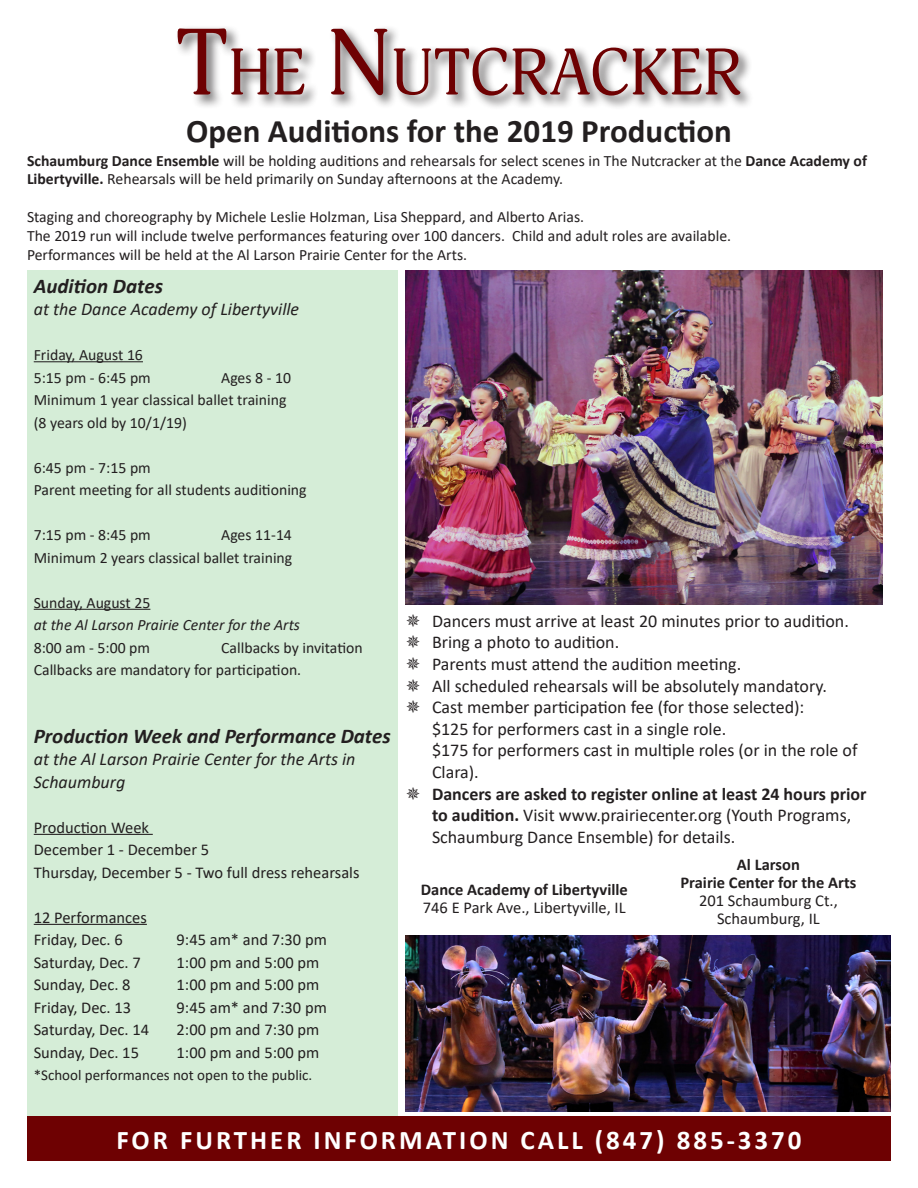
<style>
.page{position:relative;width:918px;height:1188px;background:#fff}
.page>*{position:absolute;margin:0;border:0;box-sizing:border-box;transform-origin:0 0}
.t1{font:64.5px "Adonis";color:#6e0102}
.t2{font:700 33px "Calibri";color:#231f20}
.t3{font:700 27px "Calibri";letter-spacing:.11em;color:#fff}
.t4{font:italic 700 21px "Calibri";color:#231f20}
.t5{font:18px/21.6px "Calibri";color:#231f20}
.t6{font:italic 18px/22.5px "Calibri";color:#231f20}
.t7{font:16.5px "Calibri";color:#231f20}
.t8{font:700 16.5px "Calibri";color:#231f20}
.t9{font:15.75px/18.9px "Calibri";color:#231f20}
.t10{font:italic 15.75px "Calibri";color:#231f20}
.t11{font:15px "Calibri";color:#231f20}
.s1{font-size:92.25px}
.s2{font-weight:700}
</style>
<div class="page">
<div style="left:27px;top:270px;width:370px;height:881px;background:#d5edd7"></div>
<hr style="left:34px;top:361px;width:109px;height:1px;background:#231f20">
<hr style="left:34px;top:609px;width:116px;height:1px;background:#231f20">
<hr style="left:34px;top:834px;width:119px;height:1px;background:#231f20">
<hr style="left:34px;top:924px;width:113px;height:1px;background:#231f20">
<img style="left:405px;top:270px;width:477px;height:335px">
<div style="left:27px;top:1117px;width:864px;height:44px;background:#6e0102"></div>
<img style="left:405px;top:935px;width:486px;height:177px">
<div style="left:174px;top:25px;width:580px;height:85px;background:#231f20;opacity:.6"></div>
<p class="t1" style="left:176px;top:35px;width:568px"><span class="s1">T</span>HE <span class="s1">N</span>UTCRACKER</p>
<p class="t2" style="left:186px;top:108px;width:547px">Open Auditions for the 2019 Production</p>
<p class="t9" style="left:27px;top:151px;width:842px"><span class="s2">Schaumburg Dance Ensemble</span> will be holding auditions and rehearsals for select scenes in The Nutcracker at the <span class="s2">Dance Academy of<br>Libertyville.</span> Rehearsals will be held primarily on Sunday afternoons at the Academy.</p>
<p class="t9" style="left:27px;top:207px;width:559px">Staging and choreography by Michele Leslie Holzman, Lisa Sheppard, and Alberto Arias.</p>
<p class="t9" style="left:27px;top:226px;width:706px">The 2019 run will include twelve performances featuring over 100 dancers. Child and adult roles are available.</p>
<p class="t9" style="left:27px;top:245px;width:442px">Performances will be held at the Al Larson Prairie Center for the Arts.</p>
<p class="t4" style="left:34px;top:271px;width:131px">Audition Dates</p>
<p class="t6" style="left:34px;top:297px;width:267px">at the Dance Academy of Libertyville</p>
<p class="t9" style="left:34px;top:345px;width:111px">Friday, August 16</p>
<p class="t9" style="left:34px;top:367px;width:119px">5:15 pm - 6:45 pm</p>
<p class="t9" style="left:221px;top:367px;width:71px">Ages 8 - 10</p>
<p class="t9" style="left:34px;top:390px;width:254px">Minimum 1 year classical ballet training</p>
<p class="t9" style="left:34px;top:412px;width:155px">(8 years old by 10/1/19)</p>
<p class="t9" style="left:34px;top:457px;width:119px">6:45 pm - 7:15 pm</p>
<p class="t9" style="left:34px;top:480px;width:274px">Parent meeting for all students auditioning</p>
<p class="t9" style="left:34px;top:525px;width:119px">7:15 pm - 8:45 pm</p>
<p class="t9" style="left:221px;top:525px;width:72px">Ages 11-14</p>
<p class="t9" style="left:34px;top:547px;width:260px">Minimum 2 years classical ballet training</p>
<p class="t9" style="left:34px;top:592px;width:118px">Sunday, August 25</p>
<p class="t10" style="left:34px;top:614px;width:268px">at the Al Larson Prairie Center for the Arts</p>
<p class="t9" style="left:34px;top:637px;width:118px">8:00 am - 5:00 pm</p>
<p class="t9" style="left:221px;top:637px;width:143px">Callbacks by invitation</p>
<p class="t9" style="left:34px;top:660px;width:269px">Callbacks are mandatory for participation.</p>
<p class="t5" style="left:432px;top:610px;width:418px">Dancers must arrive at least 20 minutes prior to audition.</p>
<p class="t5" style="left:432px;top:631px;width:189px">Bring a photo to audition.</p>
<p class="t5" style="left:432px;top:653px;width:311px">Parents must attend the audition meeting.</p>
<p class="t5" style="left:432px;top:674px;width:396px">All scheduled rehearsals will be absolutely mandatory.</p>
<p class="t5" style="left:432px;top:696px;width:374px">Cast member participation fee (for those selected):</p>
<p class="t5" style="left:432px;top:718px;width:296px">$125 for performers cast in a single role.</p>
<p class="t5" style="left:432px;top:739px;width:427px">$175 for performers cast in multiple roles (or in the role of<br>Clara).</p>
<p class="t5" style="left:432px;top:782px;width:436px"><span class="s2">Dancers are asked to register online at least 24 hours prior to audition.</span> Visit www.prairiecenter.org (Youth Programs,<br>Schaumburg Dance Ensemble) for details.</p>
<p class="t8" style="left:421px;top:877px;width:208px">Dance Academy of Libertyville</p>
<p class="t7" style="left:423px;top:896px;width:204px">746 E Park Ave., Libertyville, IL</p>
<p class="t4" style="left:34px;top:721px;width:358px">Production Week and Performance Dates</p>
<p class="t6" style="left:34px;top:747px;width:323px">at the Al Larson Prairie Center for the Arts in<br>Schaumburg</p>
<p class="t7" style="left:34px;top:816px;width:117px">Production Week</p>
<p class="t7" style="left:34px;top:838px;width:177px">December 1 - December 5</p>
<p class="t7" style="left:34px;top:861px;width:327px">Thursday, December 5 - Two full dress rehearsals</p>
<p class="t7" style="left:34px;top:906px;width:115px">12 Performances</p>
<p class="t7" style="left:34px;top:928px;width:91px">Friday, Dec. 6</p>
<p class="t7" style="left:177px;top:928px;width:152px">9:45 am* and 7:30 pm</p>
<p class="t7" style="left:34px;top:951px;width:109px">Saturday, Dec. 7</p>
<p class="t7" style="left:177px;top:951px;width:144px">1:00 pm and 5:00 pm</p>
<p class="t7" style="left:34px;top:973px;width:98px">Sunday, Dec. 8</p>
<p class="t7" style="left:177px;top:973px;width:144px">1:00 pm and 5:00 pm</p>
<p class="t7" style="left:34px;top:996px;width:99px">Friday, Dec. 13</p>
<p class="t7" style="left:177px;top:996px;width:152px">9:45 am* and 7:30 pm</p>
<p class="t7" style="left:34px;top:1018px;width:117px">Saturday, Dec. 14</p>
<p class="t7" style="left:177px;top:1018px;width:144px">2:00 pm and 7:30 pm</p>
<p class="t7" style="left:34px;top:1041px;width:107px">Sunday, Dec. 15</p>
<p class="t7" style="left:177px;top:1041px;width:144px">1:00 pm and 5:00 pm</p>
<p class="t11" style="left:34px;top:1065px;width:280px">*School performances not open to the public.</p>
<p class="t8" style="left:737px;top:853px;width:64px">Al Larson</p>
<p class="t8" style="left:681px;top:871px;width:177px">Prairie Center for the Arts</p>
<p class="t7" style="left:699px;top:889px;width:140px">201 Schaumburg Ct.,</p>
<p class="t7" style="left:717px;top:907px;width:104px">Schaumburg, IL</p>
<p class="t3" style="left:116px;top:1121px;width:687px">FOR FURTHER INFORMATION CALL (847) 885-3370</p>
</div>
